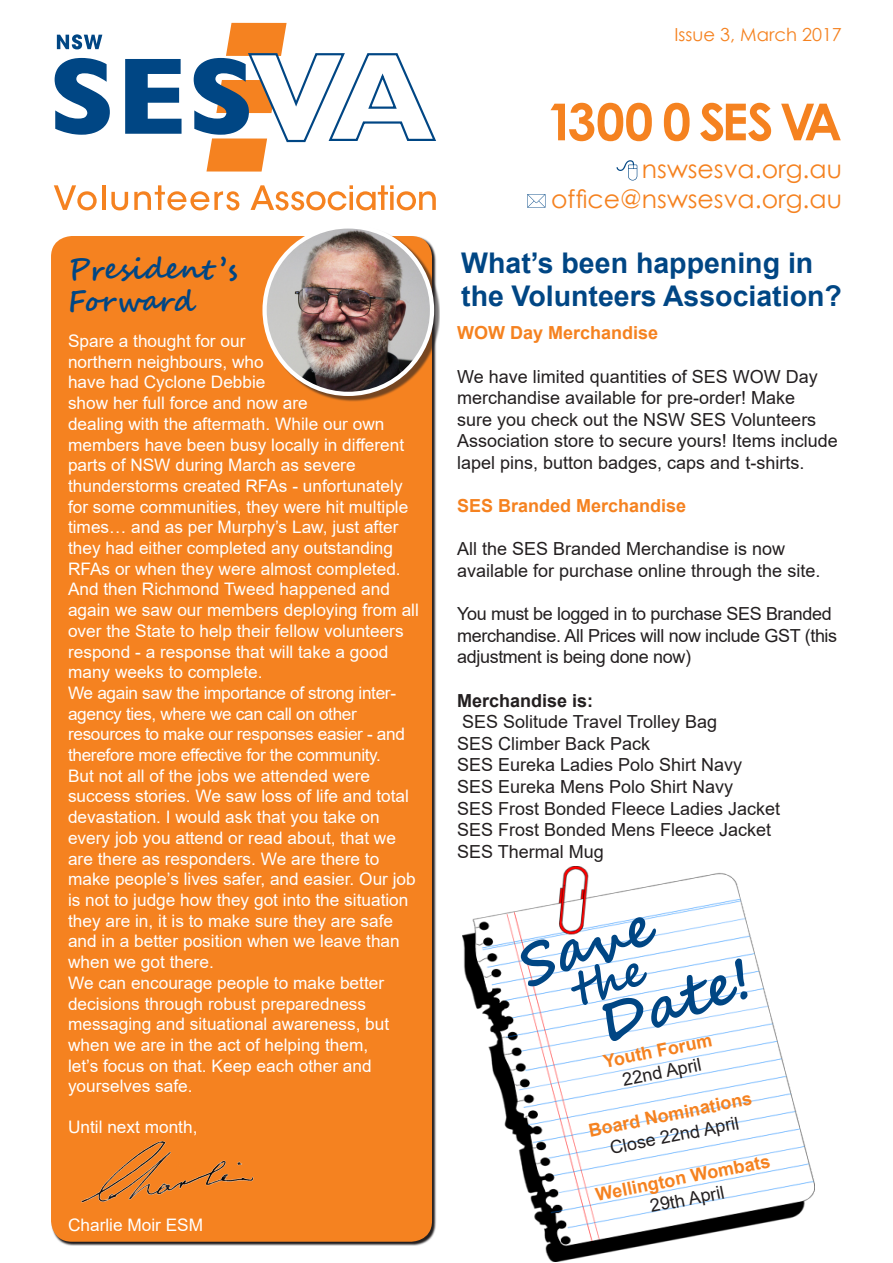
<style>
.page{position:relative;width:893px;height:1263px;background:#fff}
.page>*{position:absolute;margin:0;border:0;box-sizing:border-box;transform-origin:0 0}
.t1{font:700 56.7px "Segoe Script";color:#004684}
.t2{font:700 51px "Century Gothic";letter-spacing:-.05em;color:#f58220}
.t3{font:700 28.5px/32.7px "Arial";color:#004684}
.t4{font:700 28.5px/32.7px "Segoe Script";color:#004684}
.t5{font:25.05px "Century Gothic";color:#f58220}
.t6{font:18px/21.6px "Arial";color:#231f20}
.t7{font:18px/21.6px "Arial";letter-spacing:-.02em;color:#231f20}
.t8{font:700 18px/21.6px "Arial";color:#f58220;text-align:center}
.t9{font:18px "Century Gothic";color:#f58220}
.t10{font:700 18px "Arial";color:#231f20}
.t11{font:17.25px/20.7px "Arial";color:#fff}
.t12{font:17.25px/20.7px "Arial";letter-spacing:-.02em;color:#fff}
.s1{font-weight:400;color:#231f20}
</style>
<div class="page">
<svg style="left:57px;top:34px;width:45px;height:15px"></svg>
<svg style="left:55px;top:58px;width:55px;height:77px"></svg>
<svg style="left:125px;top:59px;width:57px;height:75px"></svg>
<svg style="left:194px;top:23px;width:242px;height:149px"></svg>
<svg style="left:54px;top:185px;width:43px;height:25px"></svg>
<hr style="left:102px;top:185px;width:3px;height:25px;background:#f58220">
<svg style="left:111px;top:192px;width:17px;height:18px"></svg>
<svg style="left:134px;top:185px;width:105px;height:25px"></svg>
<svg style="left:251px;top:185px;width:185px;height:25px"></svg>
<div style="left:51px;top:236px;width:381px;height:1006px;background:#f58220;border-radius:21px"></div>
<div style="left:265px;top:227px;width:175px;height:175px;background:#231f20;opacity:.6"></div>
<img style="left:265px;top:226px;width:167px;height:168px;border-radius:84px">
<div style="left:262px;top:224px;width:172px;height:172px;border:4px solid #fff;border-radius:50%"></div>
<svg style="left:617px;top:160px;width:20px;height:20px"></svg>
<svg style="left:527px;top:194px;width:18px;height:14px"></svg>
<img style="left:81px;top:1141px;width:173px;height:62px">
<img style="left:462px;top:866px;width:353px;height:396px">
<svg style="left:566px;top:956px;width:84px;height:52px"></svg>
<p class="t4" style="left:68px;top:253px;width:171px">President ’s<br>Forward</p>
<p class="t11" style="left:68px;top:330px;width:342px">Spare a thought for our<br>northern neighbours, who<br>have had Cyclone Debbie<br>show her full force and now are<br>dealing with the aftermath. While our own members have been busy locally in different parts of NSW during March as severe thunderstorms created RFAs - unfortunately for some communities, they were hit multiple times… and as per Murphy’s Law, just after they had either completed any outstanding RFAs or when they were almost completed.</p>
<p class="t11" style="left:68px;top:579px;width:352px">And then Richmond Tweed happened and again we saw our members deploying from all over the State to help their fellow volunteers respond - a response that will take a good many weeks to complete.</p>
<p class="t12" style="left:68px;top:682px;width:339px">We again saw the importance of strong inter&shy;agency ties, where we can call on other resources to make our responses easier - and therefore more effective for the community.</p>
<p class="t11" style="left:68px;top:765px;width:349px">But not all of the jobs we attended were success stories. We saw loss of life and total devastation. I would ask that you take on every job you attend or read about, that we are there as responders. We are there to make people’s lives safer, and easier. Our job is not to judge how they got into the situation they are in, it is to make sure they are safe and in a better position when we leave than when we got there.</p>
<p class="t11" style="left:68px;top:972px;width:323px">We can encourage people to make better decisions through robust preparedness messaging and situational awareness, but when we are in the act of helping them, let’s focus on that. Keep each other and yourselves safe.</p>
<p class="t11" style="left:68px;top:1116px;width:131px">Until next month,</p>
<p class="t11" style="left:68px;top:1214px;width:137px">Charlie Moir ESM</p>
<p class="t9" style="left:675px;top:22px;width:169px">Issue 3, March 2017</p>
<p class="t2" style="left:546px;top:83px;width:297px">1300 0 SES VA</p>
<p class="t5" style="left:642px;top:151px;width:201px">nswsesva.org.au</p>
<p class="t5" style="left:551px;top:182px;width:292px">office@nswsesva.org.au</p>
<p class="t3" style="left:461px;top:247px;width:382px">What’s been happening in the Volunteers Association?</p>
<p class="t8" style="left:457px;top:322px;width:203px">WOW Day Merchandise</p>
<p class="t6" style="left:457px;top:365px;width:382px">We have limited quantities of SES WOW Day merchandise available for pre-order! Make<br>sure you check out the NSW SES Volunteers Association store to secure yours! Items include lapel pins, button badges, caps and t-shirts.</p>
<p class="t8" style="left:457px;top:495px;width:231px">SES Branded Merchandise</p>
<p class="t6" style="left:457px;top:538px;width:365px">All the SES Branded Merchandise is now available for purchase online through the site.</p>
<p class="t7" style="left:457px;top:603px;width:382px">You must be logged in to purchase SES Branded merchandise. All Prices will now include GST (this adjustment is being done now)</p>
<p class="t10" style="left:457px;top:688px;width:138px">Merchandise is:</p>
<p class="t6" style="left:462px;top:711px;width:257px">SES Solitude Travel Trolley Bag</p>
<p class="t6" style="left:457px;top:733px;width:195px">SES Climber Back Pack</p>
<p class="t6" style="left:457px;top:754px;width:287px">SES Eureka Ladies Polo Shirt Navy</p>
<p class="t6" style="left:457px;top:776px;width:278px">SES Eureka Mens Polo Shirt Navy</p>
<p class="t6" style="left:457px;top:797px;width:325px">SES Frost Bonded Fleece Ladies Jacket</p>
<p class="t6" style="left:457px;top:819px;width:316px">SES Frost Bonded Mens Fleece Jacket</p>
<p class="t6" style="left:457px;top:841px;width:148px">SES Thermal Mug</p>
<p class="t1" style="left:507px;top:923px;width:138px;rotate:-18deg">Save</p>
<p class="t1" style="left:585px;top:982px;width:160px;rotate:-18deg">Date!</p>
<p class="t8" style="left:601px;top:1051px;width:112px;rotate:-11deg">Youth Forum</p>
<p class="t6" style="left:621px;top:1069px;width:82px;rotate:-11deg">22nd April</p>
<p class="t8" style="left:587px;top:1119px;width:168px;rotate:-11deg">Board Nominations<br><span class="s1">Close 22nd April</span></p>
<p class="t8" style="left:594px;top:1184px;width:179px;rotate:-11deg">Wellington Wombats<br><span class="s1">29th April</span></p>
</div>
